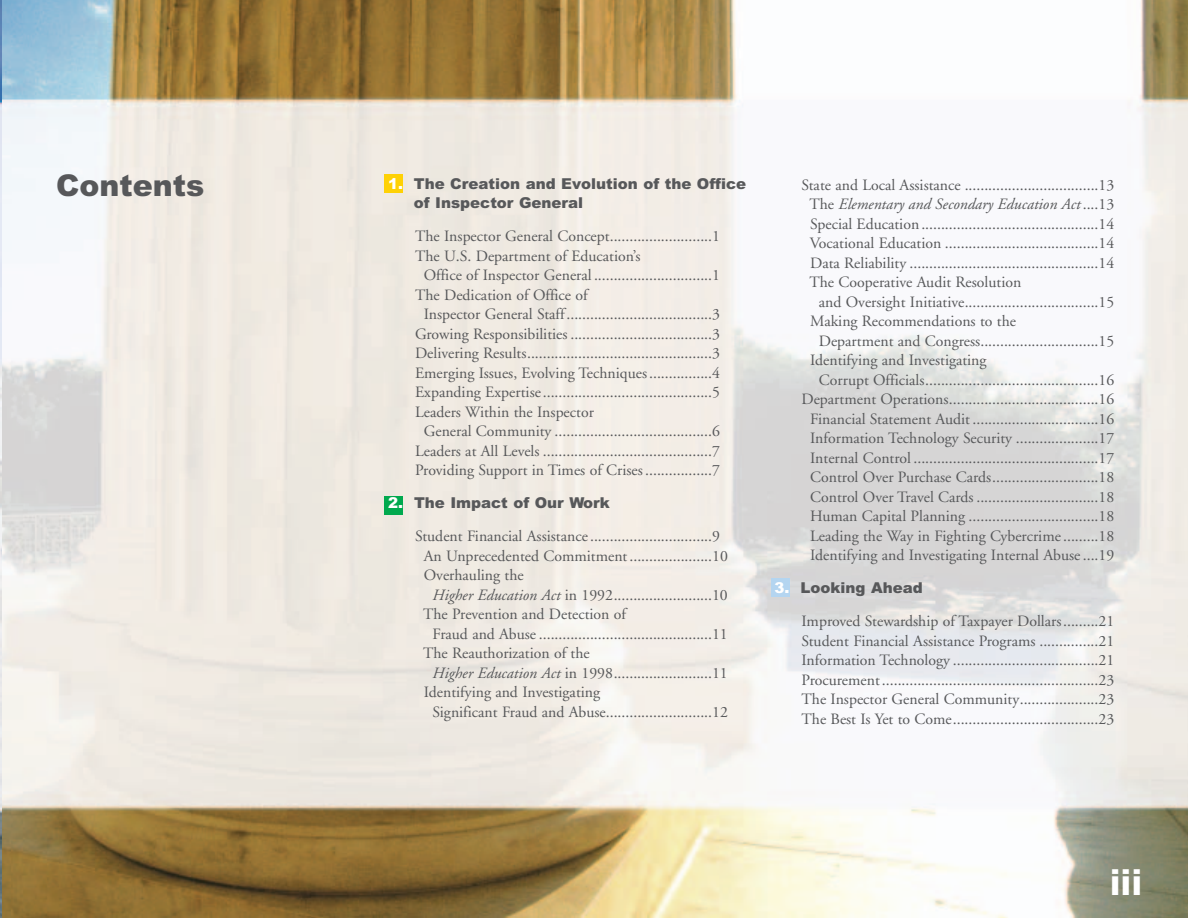
<style>
.page{position:relative;width:1188px;height:918px;background:#fff}
.page>*{position:absolute;margin:0;border:0;box-sizing:border-box;transform-origin:0 0}
.t1{font:800 36px "Arial";color:#fff}
.t2{font:900 30px "Arial";color:#57585a}
.t3{font:15.75px/19.5px "Adobe Garamond";color:#57585a;text-align:justify}
.t4{font:italic 15.75px "Adobe Garamond";color:#57585a}
.t5{font:900 15px/19.5px "Arial";color:#57585a}
.s1{color:#fff}
.s2{font-style:italic}
.s3{font-style:normal}
</style>
<div class="page">
<img style="left:1px;top:0;width:1187px;height:918px">
<div style="left:771px;top:578px;width:18px;height:18px;background:#b4d5f0"></div>
<div style="left:385px;top:175px;width:18px;height:18px;background:#fed105"></div>
<div style="left:385px;top:497px;width:18px;height:18px;background:#00a94e"></div>
<h2 class="t2" style="left:56px;top:168px;width:150px">Contents</h2>
<p class="t5" style="left:414px;top:174px;width:334px;text-indent:-26px"><span class="s1">1.</span> The Creation and Evolution of the Office of Inspector General</p>
<p class="t3" style="left:415px;top:228px;width:306px">The Inspector General Concept..........................1</p>
<p class="t3" style="left:415px;top:248px;width:227px">The U.S. Department of Education’s</p>
<p class="t3" style="left:424px;top:267px;width:298px">Office of Inspector General ..............................1</p>
<p class="t3" style="left:415px;top:287px;width:174px">The Dedication of Office of</p>
<p class="t3" style="left:424px;top:306px;width:298px">Inspector General Staff.....................................3</p>
<p class="t3" style="left:415px;top:326px;width:306px">Growing Responsibilities ....................................3</p>
<p class="t3" style="left:415px;top:345px;width:306px">Delivering Results...............................................3</p>
<p class="t3" style="left:415px;top:365px;width:306px">Emerging Issues, Evolving Techniques ................4</p>
<p class="t3" style="left:415px;top:384px;width:306px">Expanding Expertise...........................................5</p>
<p class="t3" style="left:415px;top:404px;width:180px">Leaders Within the Inspector</p>
<p class="t3" style="left:424px;top:423px;width:298px">General Community ........................................6</p>
<p class="t3" style="left:415px;top:443px;width:306px">Leaders at All Levels ...........................................7</p>
<p class="t3" style="left:415px;top:462px;width:306px">Providing Support in Times of Crises .................7</p>
<p class="t5" style="left:388px;top:493px;width:223px"><span class="s1">2.</span> The Impact of Our Work</p>
<p class="t3" style="left:415px;top:528px;width:306px">Student Financial Assistance ...............................9</p>
<p class="t3" style="left:424px;top:548px;width:306px">An Unprecedented Commitment .....................10</p>
<p class="t3" style="left:424px;top:567px;width:101px">Overhauling the</p>
<p class="t3" style="left:432px;top:587px;width:297px"><span class="s2">Higher Education Act</span> in 1992.........................10</p>
<p class="t3" style="left:423px;top:606px;width:205px">The Prevention and Detection of</p>
<p class="t3" style="left:432px;top:626px;width:297px">Fraud and Abuse ............................................11</p>
<p class="t3" style="left:423px;top:645px;width:168px">The Reauthorization of the</p>
<p class="t3" style="left:432px;top:665px;width:297px"><span class="s2">Higher Education Act</span> in 1998.........................11</p>
<p class="t3" style="left:424px;top:684px;width:178px">Identifying and Investigating</p>
<p class="t3" style="left:432px;top:704px;width:297px">Significant Fraud and Abuse...........................12</p>
<p class="t3" style="left:801px;top:176px;width:314px">State and Local Assistance ..................................13</p>
<p class="t4" style="left:809px;top:198px;width:306px"><span class="s3">The</span> Elementary and Secondary Education Act<span class="s3">....13</span></p>
<p class="t3" style="left:810px;top:215px;width:306px">Special Education .............................................14</p>
<p class="t3" style="left:810px;top:235px;width:306px">Vocational Education .......................................14</p>
<p class="t3" style="left:810px;top:254px;width:306px">Data Reliability ................................................14</p>
<p class="t3" style="left:809px;top:274px;width:213px">The Cooperative Audit Resolution</p>
<p class="t3" style="left:819px;top:293px;width:297px">and Oversight Initiative..................................15</p>
<p class="t3" style="left:810px;top:313px;width:207px">Making Recommendations to the</p>
<p class="t3" style="left:819px;top:332px;width:297px">Department and Congress..............................15</p>
<p class="t3" style="left:810px;top:352px;width:178px">Identifying and Investigating</p>
<p class="t3" style="left:819px;top:371px;width:297px">Corrupt Officials............................................16</p>
<p class="t3" style="left:801px;top:391px;width:314px">Department Operations......................................16</p>
<p class="t3" style="left:810px;top:410px;width:306px">Financial Statement Audit ................................16</p>
<p class="t3" style="left:810px;top:430px;width:306px">Information Technology Security .....................17</p>
<p class="t3" style="left:810px;top:449px;width:306px">Internal Control ...............................................17</p>
<p class="t3" style="left:810px;top:469px;width:306px">Control Over Purchase Cards...........................18</p>
<p class="t3" style="left:810px;top:488px;width:306px">Control Over Travel Cards ...............................18</p>
<p class="t3" style="left:810px;top:508px;width:306px">Human Capital Planning .................................18</p>
<p class="t3" style="left:810px;top:527px;width:306px">Leading the Way in Fighting Cybercrime .........18</p>
<p class="t3" style="left:810px;top:547px;width:306px">Identifying and Investigating Internal Abuse ....19</p>
<p class="t5" style="left:774px;top:578px;width:150px"><span class="s1">3.</span> Looking Ahead</p>
<p class="t3" style="left:801px;top:613px;width:314px">Improved Stewardship of Taxpayer Dollars.........21<br>Student Financial Assistance Programs ...............21<br>Information Technology .....................................21<br>Procurement .......................................................23<br>The Inspector General Community....................23<br>The Best Is Yet to Come.....................................23</p>
<h1 class="t1" style="left:1110px;top:862px;width:34px">iii</h1>
</div>
